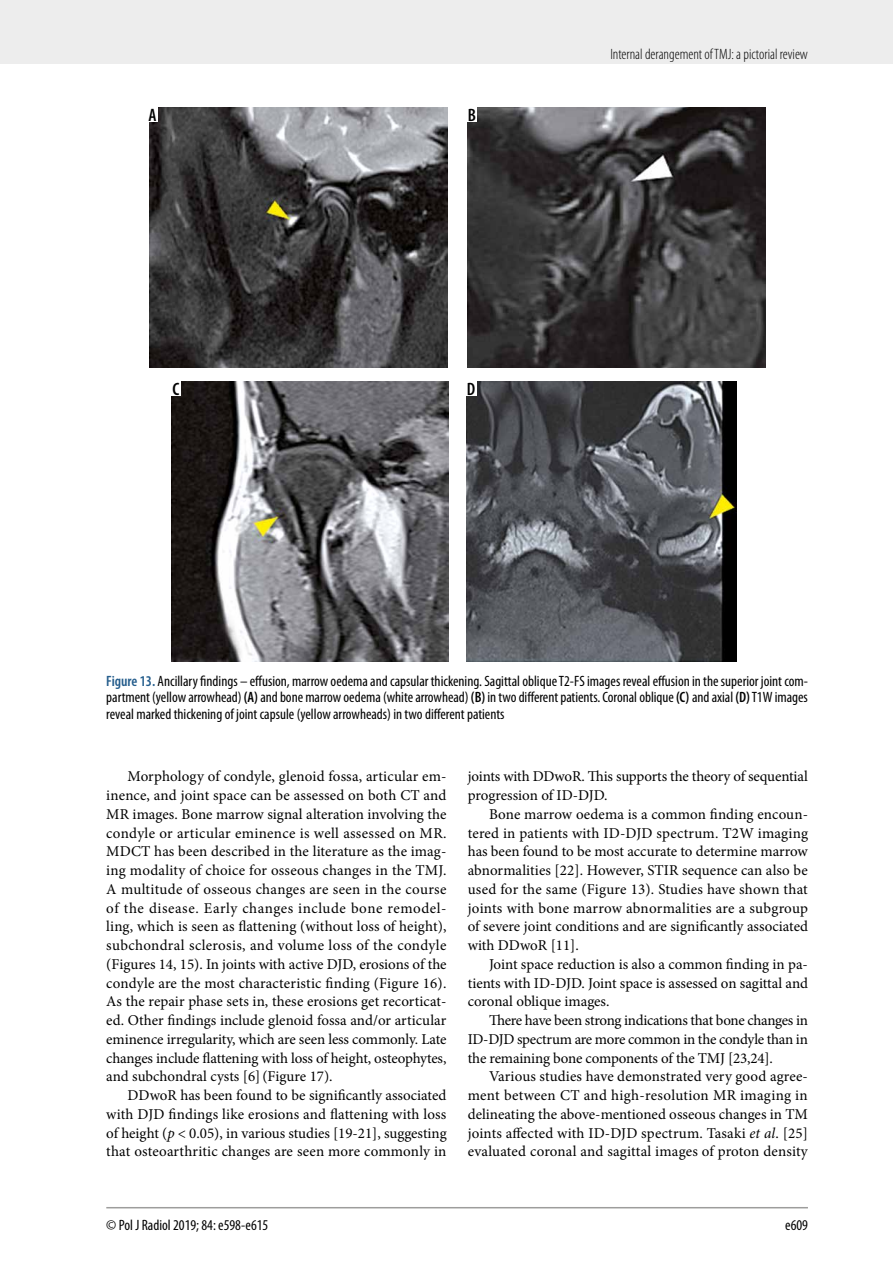
<style>
.page{position:relative;width:893px;height:1263px;background:#fff}
.page>*{position:absolute;margin:0;border:0;box-sizing:border-box;transform-origin:0 0}
.t1{font:600 condensed 18px "Myriad Pro";color:#000}
.t2{font:15px/18.8px "Minion Pro";letter-spacing:-.005em;color:#000;text-align:justify}
.t3{font:condensed 15px/16.5px "Myriad Pro";color:#000;text-align:justify}
.t4{font:300 condensed 15px "Myriad Pro";color:#000}
.s1{font-weight:600;color:#245d8c}
.s2{font-weight:600}
.s3{font-style:italic}
</style>
<div class="page">
<div style="left:0;top:0;width:893px;height:64px;background:#ededed"></div>
<hr style="left:106px;top:1207px;width:702px;height:1px;background:#9d9d9c">
<img style="left:150px;top:107px;width:298px;height:261px">
<img style="left:468px;top:107px;width:297px;height:261px">
<div style="left:148px;top:106px;width:10px;height:16px;background:#fff"></div>
<div style="left:467px;top:106px;width:10px;height:16px;background:#fff"></div>
<img style="left:172px;top:382px;width:276px;height:280px">
<img style="left:467px;top:382px;width:270px;height:280px">
<div style="left:171px;top:380px;width:10px;height:16px;background:#fff"></div>
<div style="left:466px;top:380px;width:10px;height:16px;background:#fff"></div>
<p class="t1" style="left:149px;top:104px;width:10px">A</p>
<p class="t1" style="left:468px;top:104px;width:10px">B</p>
<p class="t1" style="left:172px;top:378px;width:8px">C</p>
<p class="t1" style="left:467px;top:378px;width:10px">D</p>
<p class="t4" style="left:610px;top:45px;width:199px">Internal derangement of TMJ: a pictorial review</p>
<p class="t3" style="left:106px;top:672px;width:703px"><span class="s1">Figure 13.</span> Ancillary findings – effusion, marrow oedema and capsular thickening. Sagittal oblique T2-FS images reveal effusion in the superior joint com&shy;partment (yellow arrowhead) <span class="s2">(A)</span> and bone marrow oedema (white arrowhead) <span class="s2">(B)</span> in two different patients. Coronal oblique <span class="s2">(C)</span> and axial <span class="s2">(D)</span> T1W images reveal marked thickening of joint capsule (yellow arrowheads) in two different patients</p>
<p class="t2" style="left:106px;top:767px;width:342px;text-indent:21px">Morphology of condyle, glenoid fossa, articular em&shy;inence, and joint space can be assessed on both CT and MR images. Bone marrow signal alteration involving the condyle or articular eminence is well assessed on MR.<br>MDCT has been described in the literature as the imag&shy;ing modality of choice for osseous changes in the TMJ.<br>A multitude of osseous changes are seen in the course of the disease. Early changes include bone remodel&shy;ling, which is seen as flattening (without loss of height), subchondral sclerosis, and volume loss of the condyle (Figures 14, 15). In joints with active DJD, erosions of the condyle are the most characteristic finding (Figure 16).<br>As the repair phase sets in, these erosions get recorticat&shy;ed. Other findings include glenoid fossa and/or articular eminence irregularity, which are seen less commonly. Late changes include flattening with loss of height, osteophytes, and subchondral cysts [6](Figure 17).</p>
<p class="t2" style="left:106px;top:1086px;width:342px;text-indent:21px">DDwoR has been found to be significantly associated with DJD findings like erosions and flattening with loss of height (<span class="s3">p</span> &lt; 0.05), in various studies [19-21], suggesting that osteoarthritic changes are seen more commonly in</p>
<p class="t2" style="left:468px;top:767px;width:342px">joints with DDwoR. This supports the theory of sequential progression of ID-DJD.</p>
<p class="t2" style="left:468px;top:805px;width:342px;text-indent:21px">Bone marrow oedema is a common finding encoun&shy;tered in patients with ID-DJD spectrum. T2W imaging has been found to be most accurate to determine marrow abnormalities [22]. However, STIR sequence can also be used for the same (Figure 13). Studies have shown that joints with bone marrow abnormalities are a subgroup of severe joint conditions and are significantly associated with DDwoR [11].</p>
<p class="t2" style="left:468px;top:955px;width:342px;text-indent:21px">Joint space reduction is also a common finding in pa&shy;tients with ID-DJD. Joint space is assessed on sagittal and coronal oblique images.</p>
<p class="t2" style="left:468px;top:1011px;width:342px;text-indent:21px">There have been strong indications that bone changes in ID-DJD spectrum are more common in the condyle than in the remaining bone components of the TMJ [23,24].</p>
<p class="t2" style="left:468px;top:1067px;width:342px;text-indent:21px">Various studies have demonstrated very good agree&shy;ment between CT and high-resolution MR imaging in delineating the above-mentioned osseous changes in TM joints affected with ID-DJD spectrum. Tasaki <span class="s3">et al</span>. [25] evaluated coronal and sagittal images of proton density</p>
<p class="t3" style="left:106px;top:1216px;width:164px">© Pol J Radiol 2019; 84: e598-e615</p>
<p class="t3" style="left:785px;top:1216px;width:24px">e609</p>
</div>
